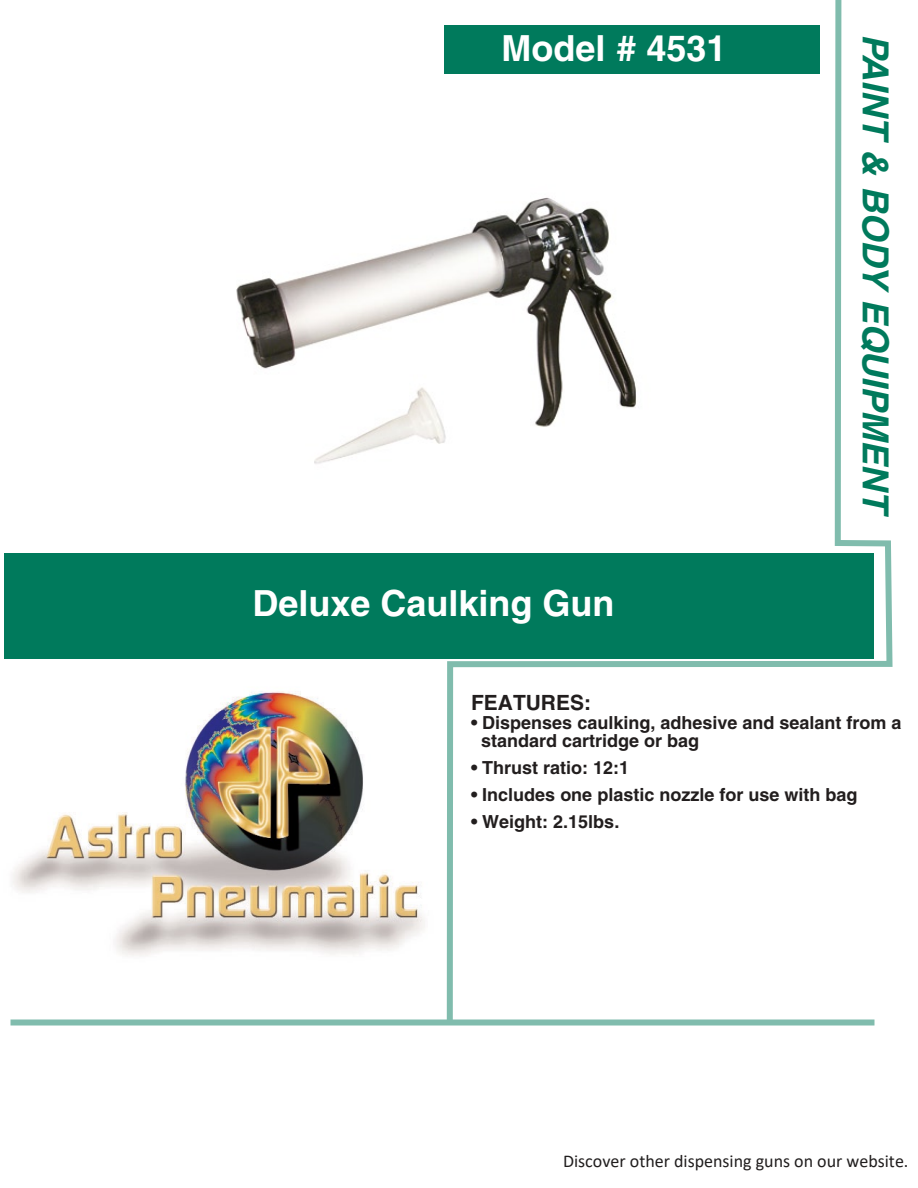
<style>
.page{position:relative;width:918px;height:1188px;background:#fff}
.page>*{position:absolute;margin:0;border:0;box-sizing:border-box;transform-origin:0 0}
.t1{font:700 36px "Helvetica";color:#fff}
.t2{font:italic 700 36px "Helvetica";color:#007a5c}
.t3{font:700 21px "Helvetica";color:#221e1e}
.t4{font:700 18px/18px "Helvetica";color:#221e1e}
.t5{font:18px "Calibri";color:#211e1e}
</style>
<div class="page">
<div style="left:4px;top:553px;width:870px;height:105px;background:#007a5c"></div>
<img style="left:12px;top:691px;width:413px;height:265px">
<svg style="left:444px;top:0;width:449px;height:1026px"></svg>
<div style="left:10px;top:1020px;width:864px;height:6px;background:#80bcad"></div>
<img style="left:236px;top:184px;width:415px;height:300px">
<h1 class="t1" style="left:501px;top:27px;width:227px">Model # 4531</h1>
<h1 class="t1" style="left:252px;top:581px;width:364px">Deluxe Caulking Gun</h1>
<h1 class="t2" style="left:898px;top:34px;width:489px;rotate:90deg">PAINT &amp; BODY EQUIPMENT</h1>
<p class="t3" style="left:471px;top:690px;width:122px">FEATURES:</p>
<p class="t4" style="left:481px;top:713px;width:422px;text-indent:-10px">• Dispenses caulking, adhesive and sealant from a standard cartridge or bag</p>
<p class="t4" style="left:471px;top:758px;width:160px">• Thrust ratio: 12:1</p>
<p class="t4" style="left:471px;top:785px;width:388px">• Includes one plastic nozzle for use with bag</p>
<p class="t4" style="left:471px;top:812px;width:150px">• Weight: 2.15lbs.</p>
<p class="t5" style="left:563px;top:1148px;width:347px">Discover other dispensing guns on our website.</p>
</div>
